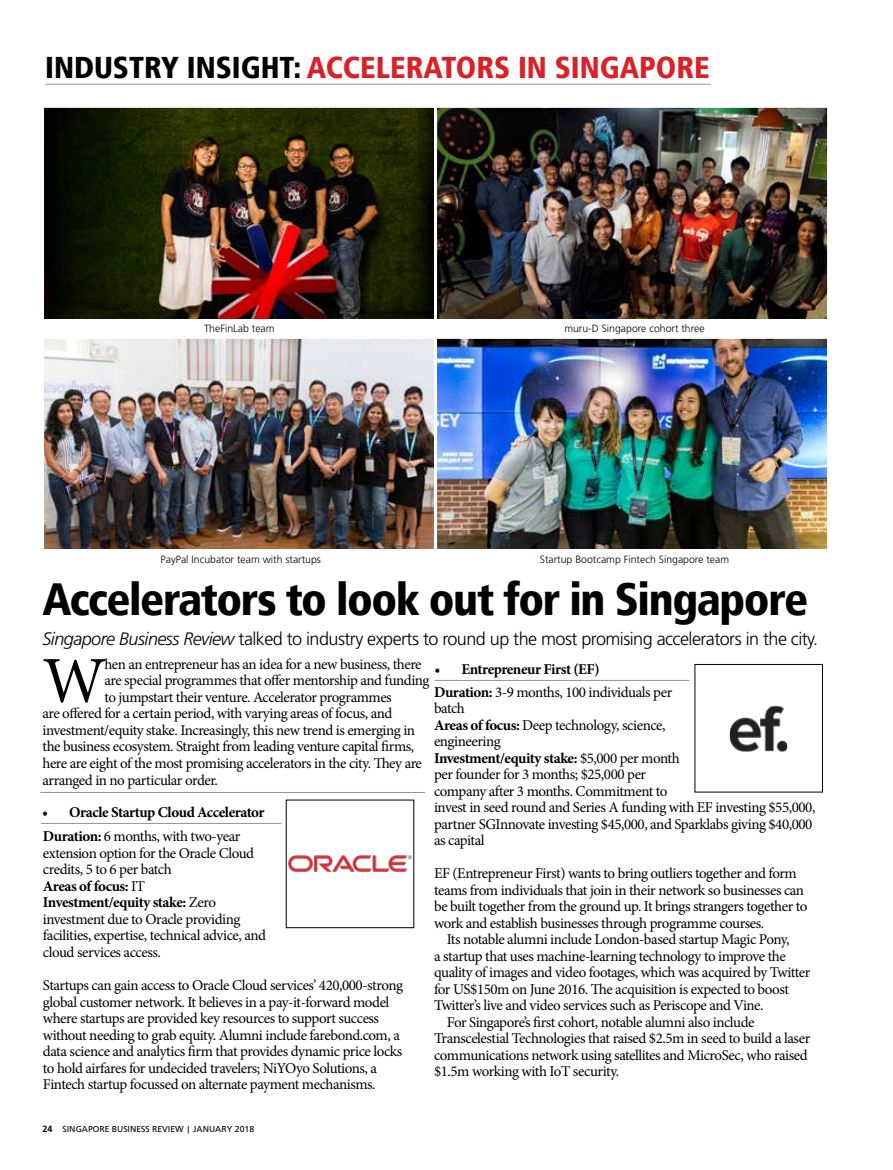
<style>
.page{position:relative;width:893px;height:1170px;background:#fff}
.page>*{position:absolute;margin:0;border:0;box-sizing:border-box;transform-origin:0 0}
.t1{font:65.7px "Minion Pro";color:#000}
.t2{font:900 condensed 45px "Frutiger";letter-spacing:-.03em;color:#000}
.t3{font:900 condensed 30px "Frutiger";color:#da2128}
.t4{font:300 18px "Frutiger";letter-spacing:-.03em;color:#000}
.t5{font:15px/16.5px "Minion Pro";letter-spacing:-.03em;color:#000}
.t6{font:700 15px "Minion Pro";letter-spacing:-.03em;color:#000}
.t7{font:300 10.5px "Frutiger";color:#000}
.t8{font:9px "Frutiger";color:#000}
.s1{color:#000}
.s2{font-style:italic}
.s3{font-weight:700}
</style>
<div class="page">
<img style="left:45px;top:339px;width:388px;height:210px">
<div style="left:41px;top:335px;width:396px;height:234px;border:3px solid #fff"></div>
<img style="left:438px;top:339px;width:388px;height:210px">
<div style="left:434px;top:335px;width:396px;height:234px;border:3px solid #fff"></div>
<hr style="left:45px;top:84px;width:665px;height:1px;background:#939598">
<img style="left:45px;top:109px;width:388px;height:210px">
<div style="left:41px;top:105px;width:396px;height:233px;border:3px solid #fff"></div>
<img style="left:288px;top:855px;width:124px;height:17px">
<hr style="left:41px;top:823px;width:241px;height:1px;background:#939598">
<hr style="left:40px;top:792px;width:385px;height:1px;background:#939598">
<img style="left:438px;top:109px;width:388px;height:210px">
<div style="left:434px;top:105px;width:396px;height:233px;border:3px solid #fff"></div>
<img style="left:729px;top:705px;width:59px;height:47px">
<div style="left:695px;top:664px;width:128px;height:128px;border:1px solid #000"></div>
<hr style="left:434px;top:680px;width:255px;height:1px;background:#939598">
<div style="left:40px;top:319px;width:394px;height:18px;background:#fff"></div>
<div style="left:42px;top:550px;width:394px;height:18px;background:#fff"></div>
<div style="left:435px;top:319px;width:394px;height:18px;background:#fff"></div>
<div style="left:435px;top:550px;width:394px;height:18px;background:#fff"></div>
<h3 class="t3" style="left:45px;top:50px;width:666px"><span class="s1">INDUSTRY INSIGHT:</span> ACCELERATORS IN SINGAPORE</h3>
<p class="t7" style="left:204px;top:322px;width:72px">TheFinLab team</p>
<p class="t7" style="left:161px;top:553px;width:162px">PayPal Incubator team with startups</p>
<p class="t7" style="left:564px;top:322px;width:142px">muru-D Singapore cohort three</p>
<p class="t7" style="left:540px;top:553px;width:191px">Startup Bootcamp Fintech Singapore team</p>
<h2 class="t2" style="left:43px;top:571px;width:767px">Accelerators to look out for in Singapore</h2>
<p class="t4" style="left:43px;top:628px;width:777px"><span class="s2">Singapore Business Review</span> talked to industry experts to round up the most promising accelerators in the city.</p>
<h1 class="t1" style="left:43px;top:637px;width:65px">W</h1>
<p class="t5" style="left:104px;top:656px;width:319px">hen an entrepreneur has an idea for a new business, there</p>
<p class="t6" style="left:434px;top:658px;width:167px">• Entrepreneur First (EF)</p>
<p class="t5" style="left:104px;top:672px;width:327px">are special programmes that offer mentorship and funding</p>
<p class="t5" style="left:104px;top:689px;width:289px">to jumpstart their venture. Accelerator programmes</p>
<p class="t5" style="left:43px;top:705px;width:351px">are offered for a certain period, with varying areas of focus, and</p>
<p class="t5" style="left:43px;top:722px;width:374px">investment/equity stake. Increasingly, this new trend is emerging in</p>
<p class="t5" style="left:43px;top:738px;width:373px">the business ecosystem. Straight from leading venture capital firms,</p>
<p class="t5" style="left:43px;top:755px;width:381px">here are eight of the most promising accelerators in the city. They are</p>
<p class="t5" style="left:43px;top:771px;width:177px">arranged in no particular order.</p>
<p class="t5" style="left:434px;top:683px;width:383px"><span class="s3">Duration:</span> 3-9 months, 100 individuals per<br>batch<br><span class="s3">Areas of focus:</span> Deep technology, science,<br>engineering<br><span class="s3">Investment/equity stake:</span> $5,000 per month<br>per founder for 3 months; $25,000 per<br>company after 3 months. Commitment to<br>invest in seed round and Series A funding with EF investing $55,000, partner SGInnovate investing $45,000, and Sparklabs giving $40,000 as capital</p>
<p class="t5" style="left:434px;top:865px;width:375px">EF (Entrepreneur First) wants to bring outliers together and form teams from individuals that join in their network so businesses can be built together from the ground up. It brings strangers together to work and establish businesses through programme courses.</p>
<p class="t5" style="left:447px;top:931px;width:344px">Its notable alumni include London-based startup Magic Pony,</p>
<p class="t5" style="left:434px;top:947px;width:353px">a startup that uses machine-learning technology to improve the</p>
<p class="t5" style="left:434px;top:964px;width:378px">quality of images and video footages, which was acquired by Twitter</p>
<p class="t5" style="left:434px;top:980px;width:356px">for US$150m on June 2016. The acquisition is expected to boost</p>
<p class="t5" style="left:434px;top:997px;width:331px">Twitter’s live and video services such as Periscope and Vine.</p>
<p class="t5" style="left:447px;top:1013px;width:309px">For Singapore’s first cohort, notable alumni also include</p>
<p class="t5" style="left:434px;top:1030px;width:378px">Transcelestial Technologies that raised $2.5m in seed to build a laser</p>
<p class="t5" style="left:434px;top:1046px;width:375px">communications network using satellites and MicroSec, who raised</p>
<p class="t5" style="left:434px;top:1063px;width:187px">$1.5m working with IoT security.</p>
<p class="t6" style="left:42px;top:801px;width:224px">• Oracle Startup Cloud Accelerator</p>
<p class="t5" style="left:43px;top:828px;width:225px"><span class="s3">Duration:</span> 6 months, with two-year extension option for the Oracle Cloud credits, 5 to 6 per batch<br><span class="s3">Areas of focus:</span> IT<br><span class="s3">Investment/equity stake:</span> Zero investment due to Oracle providing facilities, expertise, technical advice, and cloud services access.</p>
<p class="t5" style="left:43px;top:976px;width:362px">Startups can gain access to Oracle Cloud services’ 420,000-strong global customer network. It believes in a pay-it-forward model where startups are provided key resources to support success without needing to grab equity. Alumni include farebond.com, a data science and analytics firm that provides dynamic price locks to hold airfares for undecided travelers; NiYOyo Solutions, a Fintech startup focussed on alternate payment mechanisms.</p>
<p class="t8" style="left:43px;top:1123px;width:213px"><span class="s3">24</span> SINGAPORE BUSINESS REVIEW | JANUARY 2018</p>
</div>
